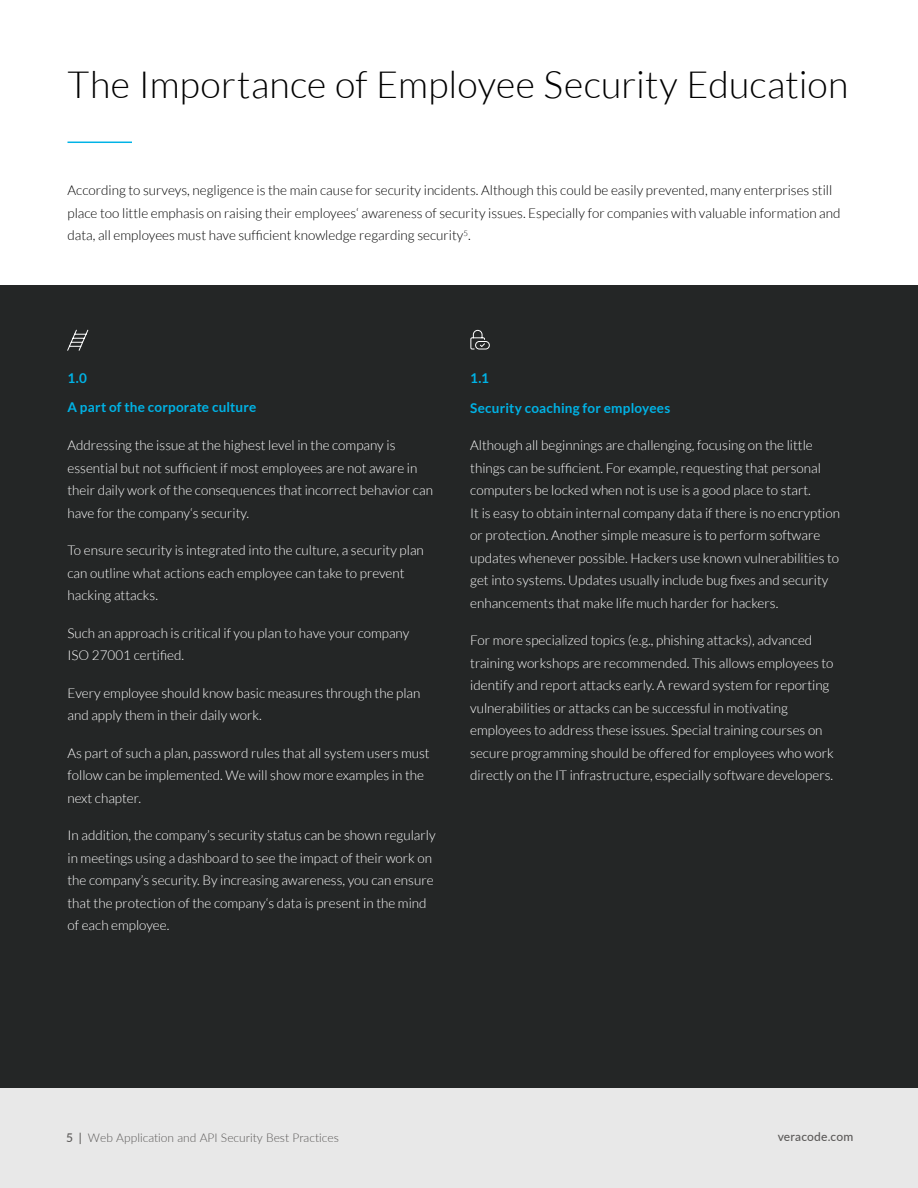
<style>
.page{position:relative;width:918px;height:1188px;background:#fff}
.page>*{position:absolute;margin:0;border:0;box-sizing:border-box;transform-origin:0 0}
.t1{font:300 37.5px "Lato";letter-spacing:.005em;color:#000}
.t2{font:300 13.5px/22.5px "Lato";color:#fff}
.t3{font:300 13.5px/22.5px "Lato";color:#000}
.t4{font:700 13.5px "Lato";letter-spacing:.015em;color:#00b3e6}
.t5{font:300 12px "Lato";color:#5c5a59}
.t6{font:500 12px "Lato";letter-spacing:.015em;color:#5c5a59}
.s1{font-weight:500}
</style>
<div class="page">
<div style="left:0;top:1088px;width:918px;height:100px;background:#e8e8e8"></div>
<div style="left:0;top:285px;width:918px;height:803px;background:#242626"></div>
<hr style="left:68px;top:142px;width:64px;height:1px;background:#00b3e6">
<svg style="left:67px;top:329px;width:22px;height:22px"></svg>
<svg style="left:470px;top:330px;width:19px;height:20px"></svg>
<h1 class="t1" style="left:68px;top:64px;width:782px">The Importance of Employee Security Education</h1>
<p class="t3" style="left:68px;top:179px;width:775px">According to surveys, negligence is the main cause for security incidents. Although this could be easily prevented, many enterprises still place too little emphasis on raising their employees‘ awareness of security issues. Especially for companies with valuable information and data, all employees must have sufficient knowledge regarding security<sup>5</sup>.</p>
<p class="t4" style="left:68px;top:370px;width:21px">1.0</p>
<p class="t4" style="left:68px;top:400px;width:190px">A part of the corporate culture</p>
<p class="t2" style="left:68px;top:434px;width:367px">Addressing the issue at the highest level in the company is essential but not sufficient if most employees are not aware in their daily work of the consequences that incorrect behavior can have for the company‘s security.</p>
<p class="t2" style="left:68px;top:539px;width:358px">To ensure security is integrated into the culture, a security plan can outline what actions each employee can take to prevent hacking attacks.</p>
<p class="t2" style="left:68px;top:621px;width:343px">Such an approach is critical if you plan to have your company<br>ISO 27001 certified.</p>
<p class="t2" style="left:68px;top:682px;width:355px">Every employee should know basic measures through the plan and apply them in their daily work.</p>
<p class="t2" style="left:68px;top:742px;width:364px">As part of such a plan, password rules that all system users must follow can be implemented. We will show more examples in the next chapter.</p>
<p class="t2" style="left:68px;top:824px;width:370px">In addition, the company’s security status can be shown regularly in meetings using a dashboard to see the impact of their work on the company’s security. By increasing awareness, you can ensure that the protection of the company‘s data is present in the mind of each employee.</p>
<p class="t4" style="left:470px;top:370px;width:20px">1.1</p>
<p class="t4" style="left:470px;top:400px;width:202px">Security coaching for employees</p>
<p class="t2" style="left:470px;top:434px;width:371px">Although all beginnings are challenging, focusing on the little things can be sufficient. For example, requesting that personal computers be locked when not is use is a good place to start.<br>It is easy to obtain internal company data if there is no encryption or protection. Another simple measure is to perform software updates whenever possible. Hackers use known vulnerabilities to get into systems. Updates usually include bug fixes and security enhancements that make life much harder for hackers.</p>
<p class="t2" style="left:470px;top:629px;width:365px">For more specialized topics (e.g., phishing attacks), advanced training workshops are recommended. This allows employees to identify and report attacks early. A reward system for reporting vulnerabilities or attacks can be successful in motivating employees to address these issues. Special training courses on secure programming should be offered for employees who work directly on the IT infrastructure, especially software developers.</p>
<p class="t5" style="left:66px;top:1129px;width:274px"><span class="s1">5 |</span> Web Application and API Security Best Practices</p>
<p class="t6" style="left:778px;top:1128px;width:77px">veracode.com</p>
</div>
